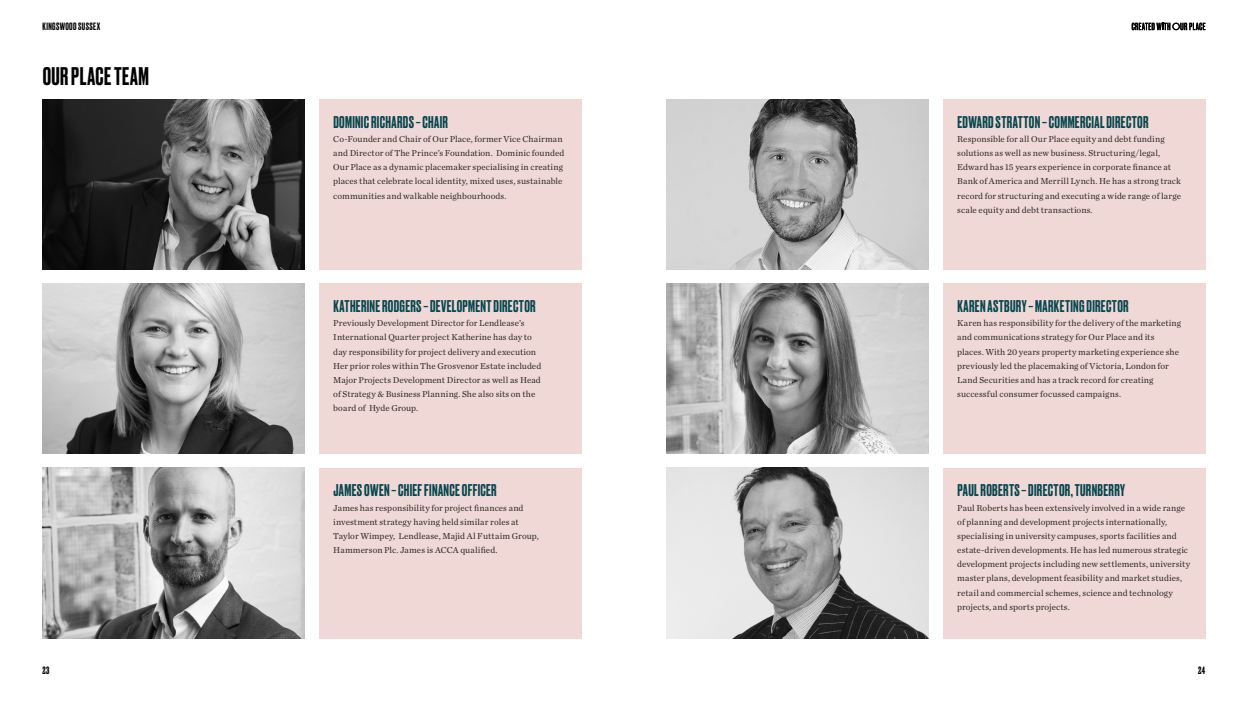
<style>
.page{position:relative;width:1248px;height:702px;background:#fff}
.page>*{position:absolute;margin:0;border:0;box-sizing:border-box;transform-origin:0 0}
.t1{font:500 24px "Druk";letter-spacing:.02em;color:#000}
.t2{font:500 16px "Druk";letter-spacing:.02em;color:#07474e}
.t3{font:500 10px "Druk";letter-spacing:.04em;color:#000}
.t4{font:9px/14.2px "Chronicle Text G1";letter-spacing:.01em;color:#282827}
</style>
<div class="page">
<img style="left:666px;top:99px;width:262px;height:170px">
<div style="left:943px;top:99px;width:262px;height:170px;background:#f0d8d6"></div>
<img style="left:43px;top:468px;width:262px;height:170px">
<div style="left:319px;top:468px;width:262px;height:170px;background:#f0d8d6"></div>
<img style="left:43px;top:283px;width:262px;height:171px">
<div style="left:319px;top:283px;width:262px;height:171px;background:#f0d8d6"></div>
<img style="left:666px;top:283px;width:262px;height:171px">
<img style="left:666px;top:468px;width:262px;height:170px">
<img style="left:43px;top:99px;width:262px;height:170px">
<div style="left:943px;top:283px;width:262px;height:171px;background:#f0d8d6"></div>
<div style="left:943px;top:468px;width:262px;height:170px;background:#f0d8d6"></div>
<div style="left:319px;top:99px;width:262px;height:170px;background:#f0d8d6"></div>
<svg style="left:1131px;top:23px;width:74px;height:7px"></svg>
<p class="t3" style="left:43px;top:20px;width:59px">KINGSWOOD SUSSEX</p>
<h1 class="t1" style="left:43px;top:60px;width:108px">OUR PLACE TEAM</h1>
<h2 class="t2" style="left:333px;top:111px;width:116px">DOMINIC RICHARDS – CHAIR</h2>
<p class="t4" style="left:333px;top:131px;width:232px">Co-Founder and Chair of Our Place, former Vice Chairman and Director of The Prince’s Foundation. Dominic founded Our Place as a dynamic placemaker specialising in creating places that celebrate local identity, mixed uses, sustainable communities and walkable neighbourhoods.</p>
<h2 class="t2" style="left:333px;top:295px;width:204px">KATHERINE RODGERS – DEVELOPMENT DIRECTOR</h2>
<p class="t4" style="left:333px;top:315px;width:209px">Previously Development Director for Lendlease’s International Quarter project Katherine has day to day responsibility for project delivery and execution Her prior roles within The Grosvenor Estate included Major Projects Development Director as well as Head of Strategy &amp; Business Planning. She also sits on the board of Hyde Group.</p>
<h2 class="t2" style="left:333px;top:479px;width:165px">JAMES OWEN – CHIEF FINANCE OFFICER</h2>
<p class="t4" style="left:333px;top:500px;width:207px">James has responsibility for project finances and investment strategy having held similar roles at Taylor Wimpey, Lendlease, Majid Al Futtaim Group, Hammerson Plc. James is ACCA qualified.</p>
<h2 class="t2" style="left:957px;top:111px;width:193px">EDWARD STRATTON – COMMERCIAL DIRECTOR</h2>
<p class="t4" style="left:957px;top:131px;width:225px">Responsible for all Our Place equity and debt funding solutions as well as new business. Structuring/legal, Edward has 15 years experience in corporate finance at Bank of America and Merrill Lynch. He has a strong track record for structuring and executing a wide range of large scale equity and debt transactions.</p>
<h2 class="t2" style="left:957px;top:295px;width:173px">KAREN ASTBURY – MARKETING DIRECTOR</h2>
<p class="t4" style="left:957px;top:315px;width:225px">Karen has responsibility for the delivery of the marketing and communications strategy for Our Place and its places. With 20 years property marketing experience she previously led the placemaking of Victoria, London for Land Securities and has a track record for creating successful consumer focussed campaigns.</p>
<h2 class="t2" style="left:957px;top:479px;width:169px">PAUL ROBERTS – DIRECTOR, TURNBERRY</h2>
<p class="t4" style="left:957px;top:500px;width:234px">Paul Roberts has been extensively involved in a wide range of planning and development projects internationally, specialising in university campuses, sports facilities and estate-driven developments. He has led numerous strategic development projects including new settlements, university master plans, development feasibility and market studies, retail and commercial schemes, science and technology projects, and sports projects.</p>
<p class="t3" style="left:43px;top:663px;width:8px">23</p>
<p class="t3" style="left:1197px;top:663px;width:9px">24</p>
</div>
